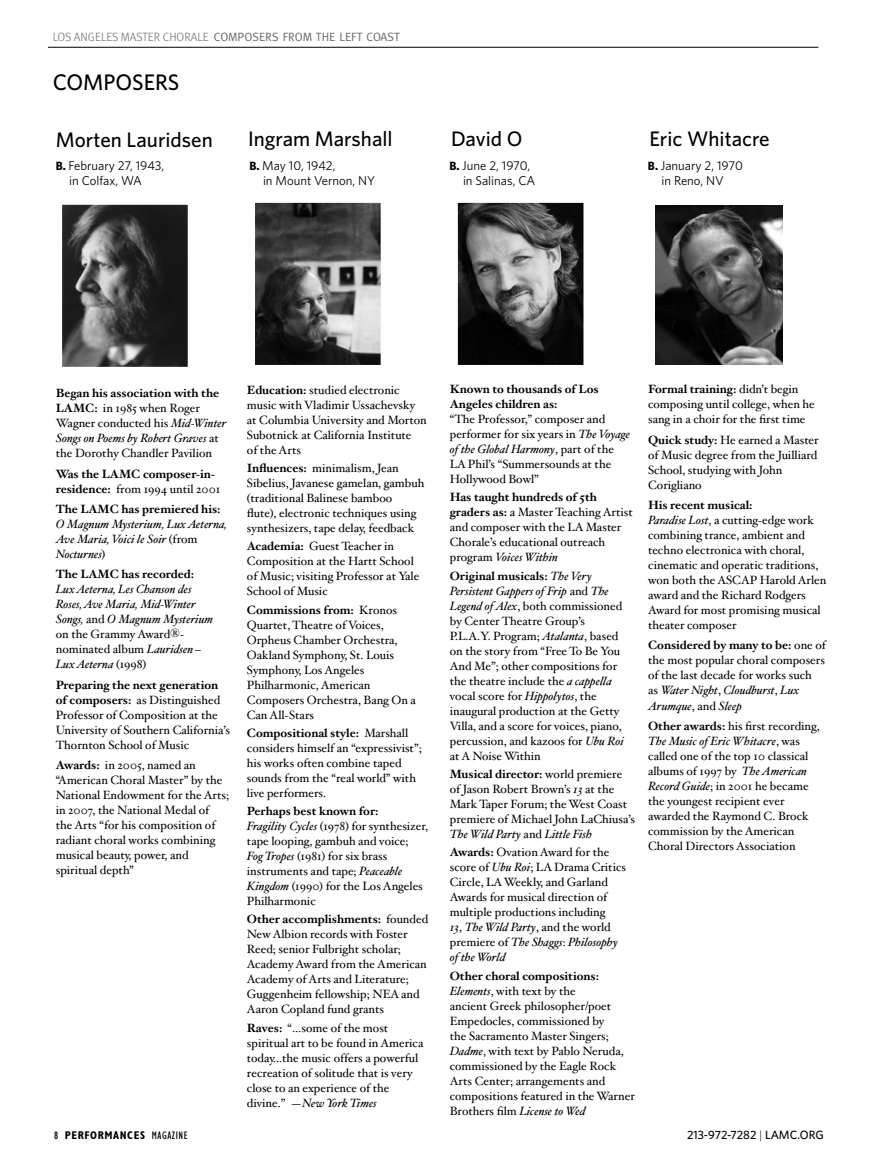
<style>
.page{position:relative;width:878px;height:1175px;background:#fff}
.page>*{position:absolute;margin:0;border:0;box-sizing:border-box;transform-origin:0 0}
.t1{font:500 22.5px "Whitney";color:#000}
.t2{font:500 21px "Whitney";color:#000}
.t3{font:12.75px/15.3px "Whitney";color:#000}
.t4{font:12px/15px "Hoefler Txt";color:#000}
.t5{font:italic 12px/15px "Hoefler Txt";color:#000}
.t6{font:700 12px/15px "Hoefler Txt";color:#000}
.t7{font:12px "Meta";color:#67686b}
.t8{font:500 12px "Whitney";color:#000}
.t9{font:700 condensed 11.25px "Gill Sans";letter-spacing:.05em;color:#000}
.s1{font-weight:300}
.s2{font-weight:700;font-size:12px}
.s3{font-weight:700}
.s4{font-style:italic}
.s5{font-weight:400}
.s6{font-style:normal}
</style>
<div class="page">
<img style="left:63px;top:206px;width:124px;height:160px">
<div style="left:54px;top:197px;width:142px;height:178px;border:8px solid #fff"></div>
<img style="left:256px;top:204px;width:124px;height:160px">
<div style="left:247px;top:195px;width:142px;height:178px;border:8px solid #fff"></div>
<img style="left:459px;top:204px;width:123px;height:160px">
<div style="left:450px;top:195px;width:141px;height:178px;border:8px solid #fff"></div>
<img style="left:655px;top:206px;width:127px;height:159px">
<hr style="left:48px;top:47px;width:770px;height:1px;background:#000">
<p class="t7" style="left:53px;top:30px;width:349px"><span class="s1">LOS ANGELES MASTER CHORALE</span> COMPOSERS FROM THE LEFT COAST</p>
<h1 class="t1" style="left:53px;top:68px;width:128px">Composers</h1>
<h2 class="t2" style="left:56px;top:126px;width:158px">Morten Lauridsen</h2>
<h2 class="t2" style="left:248px;top:125px;width:146px">I ngram Marshall</h2>
<h2 class="t2" style="left:451px;top:125px;width:71px">David O</h2>
<h2 class="t2" style="left:649px;top:125px;width:122px">Eric Whitacre</h2>
<p class="t3" style="left:69px;top:158px;width:97px;text-indent:-13px"><span class="s2">B.</span> February 27, 1943, in Colfax, WA</p>
<p class="t3" style="left:263px;top:158px;width:113px;text-indent:-13px"><span class="s2">B.</span> May 10, 1942,<br>in Mount Vernon, NY</p>
<p class="t3" style="left:463px;top:158px;width:74px;text-indent:-13px"><span class="s2">B.</span> June 2, 1970, in Salinas, CA</p>
<p class="t3" style="left:648px;top:158px;width:96px;text-align:center"><span class="s2">B.</span> January 2, 1970 in Reno, NV</p>
<p class="t4" style="left:56px;top:385px;width:172px"><span class="s3">Began his association with the<br>LAMC:</span> in 1985 when Roger<br>Wagner conducted his <span class="s4">Mid-Winter<br>Songs on Poems by Robert Graves</span> at the Dorothy Chandler Pavilion</p>
<p class="t6" style="left:56px;top:465px;width:166px">Was the LAMC composer-in&shy;residence: <span class="s5">from 1994 until 2001</span></p>
<p class="t6" style="left:56px;top:501px;width:166px">The LAMC has premiered his:</p>
<p class="t5" style="left:56px;top:516px;width:173px">O Magnum Mysterium, Lux Aeterna,<br>Ave Maria, Voici le Soir <span class="s6">(from<br></span>Nocturnes<span class="s6">)</span></p>
<p class="t6" style="left:56px;top:566px;width:140px">The LAMC has recorded:</p>
<p class="t5" style="left:56px;top:581px;width:159px">Lux Aeterna, Les Chanson des<br>Roses, Ave Maria, Mid-Winter<br>Songs, <span class="s6">and</span> O Magnum Mysterium <span class="s6">on the Grammy Award®- nominated album</span> Lauridsen –<br>Lux Aeterna <span class="s6">(1998)</span></p>
<p class="t4" style="left:56px;top:677px;width:176px"><span class="s3">Preparing the next generation of composers:</span> as Distinguished<br>Professor of Composition at the<br>University of Southern California’s<br>Thornton School of Music</p>
<p class="t4" style="left:56px;top:757px;width:175px"><span class="s3">Awards:</span> in 2005, named an “American Choral Master” by the<br>National Endowment for the Arts; in 2007, the National Medal of<br>the Arts “for his composition of radiant choral works combining musical beauty, power, and spiritual depth”</p>
<p class="t4" style="left:247px;top:382px;width:181px"><span class="s3">Education:</span> studied electronic music with Vladimir Ussachevsky at Columbia University and Morton<br>Subotnick at California Institute<br>of the Arts</p>
<p class="t4" style="left:247px;top:460px;width:179px"><span class="s3">Influences:</span> minimalism, Jean Sibelius, Javanese gamelan, gambuh (traditional Balinese bamboo flute), electronic techniques using synthesizers, tape delay, feedback</p>
<p class="t4" style="left:247px;top:538px;width:174px"><span class="s3">Academia:</span> Guest Teacher in<br>Composition at the Hartt School of Music; visiting Professor at Yale<br>School of Music</p>
<p class="t4" style="left:247px;top:601px;width:170px"><span class="s3">Commissions from:</span> Kronos<br>Quartet, Theatre of Voices,<br>Orpheus Chamber Orchestra,<br>Oakland Symphony, St. Louis<br>Symphony, Los Angeles<br>Philharmonic, American<br>Composers Orchestra, Bang On a<br>Can All-Stars</p>
<p class="t4" style="left:247px;top:725px;width:176px"><span class="s3">Compositional style:</span> Marshall considers himself an “expressivist”; his works often combine taped sounds from the “real world” with live performers.</p>
<p class="t4" style="left:247px;top:803px;width:182px"><span class="s3">Perhaps best known for:<br></span><span class="s4">Fragility Cycles</span> (1978) for synthesizer, tape looping, gambuh and voice;<br><span class="s4">Fog Tropes</span> (1981) for six brass instruments and tape; <span class="s4">Peaceable<br>Kingdom</span> (1990) for the Los Angeles<br>Philharmonic</p>
<p class="t4" style="left:247px;top:911px;width:183px"><span class="s3">Other accomplishments:</span> founded<br>New Albion records with Foster<br>Reed; senior Fulbright scholar;<br>Academy Award from the American<br>Academy of Arts and Literature;<br>Guggenheim fellowship; NEA and<br>Aaron Copland fund grants</p>
<p class="t4" style="left:247px;top:1019px;width:178px"><span class="s3">Raves:</span> “…some of the most spiritual art to be found in America today...the music offers a powerful recreation of solitude that is very close to an experience of the divine.” —<span class="s4">New York Times</span></p>
<p class="t6" style="left:450px;top:381px;width:150px">Known to thousands of Los<br>Angeles children as:</p>
<p class="t4" style="left:450px;top:411px;width:182px">“The Professor,” composer and performer for six years in <span class="s4">The Voyage of the Global Harmony</span>, part of the<br>LA Phil’s “Summersounds at the<br>Hollywood Bowl”</p>
<p class="t4" style="left:450px;top:489px;width:185px"><span class="s3">Has taught hundreds of 5th graders as:</span> a Master Teaching Artist and composer with the LA Master<br>Chorale’s educational outreach program <span class="s4">Voices Within</span></p>
<p class="t4" style="left:450px;top:568px;width:175px"><span class="s3">Original musicals:</span> <span class="s4">The Very<br>Persistent Gappers of Frip</span> and <span class="s4">The<br>Legend of Alex</span>, both commissioned by Center Theatre Group’s<br>P.L.A.Y. Program; <span class="s4">Atalanta</span>, based on the story from “Free To Be You<br>And Me”; other compositions for the theatre include the <span class="s4">a cappella </span>vocal score for <span class="s4">Hippolytos</span>, the inaugural production at the Getty<br>Villa, and a score for voices, piano, percussion, and kazoos for <span class="s4">Ubu Roi </span>at A Noise Within</p>
<p class="t4" style="left:450px;top:766px;width:187px"><span class="s3">Musical director:</span> world premiere of Jason Robert Brown’s <span class="s4">13</span> at the<br>Mark Taper Forum; the West Coast premiere of Michael John LaChiusa’s<br><span class="s4">The Wild Party</span> and <span class="s4">Little Fish</span></p>
<p class="t4" style="left:450px;top:844px;width:178px"><span class="s3">Awards:</span> Ovation Award for the score of <span class="s4">Ubu Roi</span>; LA Drama Critics<br>Circle, LA Weekly, and Garland<br>Awards for musical direction of multiple productions including<br><span class="s4">13</span>, <span class="s4">The Wild Party</span>, and the world premiere of <span class="s4">The Shaggs</span>: <span class="s4">Philosophy of the World</span></p>
<p class="t4" style="left:450px;top:967px;width:186px"><span class="s3">Other choral compositions:<br></span><span class="s4">Elements</span>, with text by the<br>ancient Greek philosopher/poet<br>Empedocles, commissioned by<br>the Sacramento Master Singers;<br><span class="s4">Dadme</span>, with text by Pablo Neruda, commissioned by the Eagle Rock<br>Arts Center; arrangements and compositions featured in the Warner<br>Brothers film <span class="s4">License to Wed</span></p>
<p class="t4" style="left:648px;top:381px;width:168px"><span class="s3">Formal training:</span> didn’t begin composing until college, when he sang in a choir for the first time</p>
<p class="t4" style="left:648px;top:432px;width:172px"><span class="s3">Quick study:</span> He earned a Master of Music degree from the Juilliard<br>School, studying with John<br>Corigliano</p>
<p class="t4" style="left:648px;top:497px;width:180px"><span class="s3">His recent musical:<br></span><span class="s4">Paradise Lost</span>, a cutting-edge work combining trance, ambient and techno electronica with choral, cinematic and operatic traditions, won both the ASCAP Harold Arlen award and the Richard Rodgers<br>Award for most promising musical theater composer</p>
<p class="t4" style="left:648px;top:637px;width:179px"><span class="s3">Considered by many to be:</span> one of the most popular choral composers of the last decade for works such<br>as <span class="s4">Water Night</span>, <span class="s4">Cloudburst</span>, <span class="s4">Lux<br>Arumque</span>, and <span class="s4">Sleep</span></p>
<p class="t4" style="left:648px;top:718px;width:173px"><span class="s3">Other awards:</span> his first recording,<br><span class="s4">The Music of Eric Whitacre</span>, was called one of the top 10 classical albums of 1997 by <span class="s4">The American<br>Record Guide</span>; in 2001 he became the youngest recipient ever awarded the Raymond C. Brock commission by the American<br>Choral Directors Association</p>
<p class="t9" style="left:54px;top:1128px;width:135px"><span class="s5">8</span> PERFORMANCES <span class="s5">MAGAZINe</span></p>
<p class="t8" style="left:687px;top:1127px;width:138px">213-972-7282 <span class="s1">|</span> lamc.org</p>
</div>
